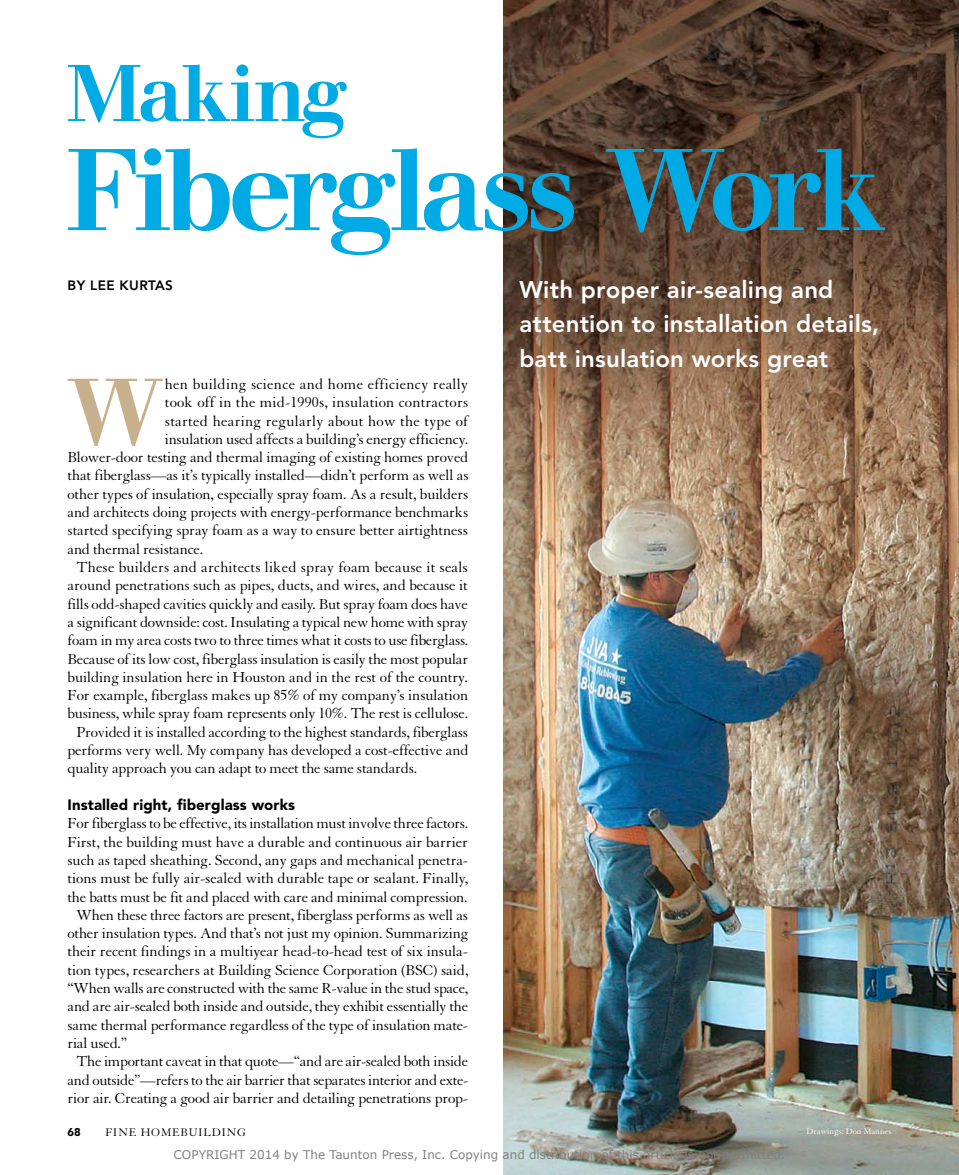
<style>
.page{position:relative;width:959px;height:1175px;background:#fff}
.page>*{position:absolute;margin:0;border:0;box-sizing:border-box;transform-origin:0 0}
.t1{font:500 121.5px "Walbaum EFOP";letter-spacing:-.07em;color:#00aae4}
.t2{font:500 98.1px "Walbaum EFOP";color:#c9b08c}
.t3{font:500 84px "Walbaum EFOP";letter-spacing:-.04em;color:#00aae4}
.t4{font:800 24px/34.5px "Avenir LT Std";letter-spacing:.005em;color:#fff}
.t5{font:15.75px "Granjon LT Std";letter-spacing:-.015em;color:#000}
.t6{font:15.75px "Granjon LT Std";letter-spacing:.01em;color:#000}
.t7{font:15.75px "Granjon LT Std";letter-spacing:.015em;color:#000}
.t8{font:900 15px "Avenir LT Std";letter-spacing:.005em;color:#000}
.t9{font:800 13.5px "Avenir LT Std";letter-spacing:.03em;color:#000}
.t10{font:12px "Verdana";color:#808080}
.t11{font:12px "Granjon LT Std";letter-spacing:.07em;color:#000}
.t12{font:900 11.25px "Avenir LT Std";color:#000}
.t13{font:9px "Granjon LT Std";letter-spacing:.005em;color:#fff}
</style>
<div class="page">
<img style="left:503px;top:0;width:455px;height:1174px">
<h3 class="t3" style="left:65px;top:48px;width:282px">Making</h3>
<h1 class="t1" style="left:64px;top:124px;width:820px">Fiberglass Work</h1>
<h3 class="t4" style="left:519px;top:272px;width:361px">With proper air-sealing and attention to installation details, batt insulation works great</h3>
<h2 class="t2" style="left:67px;top:359px;width:97px">W</h2>
<p class="t7" style="left:165px;top:375px;width:305px">hen building science and home efficiency really</p>
<p class="t9" style="left:68px;top:277px;width:107px">By Lee Kurtas</p>
<p class="t6" style="left:165px;top:394px;width:305px">took off in the mid-1990s, insulation contractors</p>
<p class="t7" style="left:165px;top:412px;width:305px">started hearing regularly about how the type of</p>
<p class="t5" style="left:165px;top:430px;width:305px">insulation used affects a building’s energy efficiency.</p>
<p class="t5" style="left:67px;top:449px;width:402px">Blower-door testing and thermal imaging of existing homes proved</p>
<p class="t5" style="left:67px;top:467px;width:402px">that fiberglass—as it’s typically installed—didn’t perform as well as</p>
<p class="t5" style="left:67px;top:485px;width:402px">other types of insulation, especially spray foam. As a result, builders</p>
<p class="t5" style="left:67px;top:504px;width:402px">and architects doing projects with energy-performance benchmarks</p>
<p class="t5" style="left:67px;top:522px;width:402px">started specifying spray foam as a way to ensure better airtightness</p>
<p class="t5" style="left:67px;top:540px;width:137px">and thermal resistance.</p>
<p class="t6" style="left:76px;top:558px;width:393px">These builders and architects liked spray foam because it seals</p>
<p class="t5" style="left:67px;top:577px;width:402px">around penetrations such as pipes, ducts, and wires, and because it</p>
<p class="t5" style="left:67px;top:595px;width:402px">fills odd-shaped cavities quickly and easily. But spray foam does have</p>
<p class="t5" style="left:67px;top:613px;width:402px">a significant downside: cost. Insulating a typical new home with spray</p>
<p class="t5" style="left:67px;top:632px;width:402px">foam in my area costs two to three times what it costs to use fiberglass.</p>
<p class="t5" style="left:67px;top:650px;width:402px">Because of its low cost, fiberglass insulation is easily the most popular</p>
<p class="t5" style="left:67px;top:668px;width:402px">building insulation here in Houston and in the rest of the country.</p>
<p class="t5" style="left:67px;top:687px;width:402px">For example, fiberglass makes up 85% of my company’s insulation</p>
<p class="t5" style="left:67px;top:705px;width:402px">business, while spray foam represents only 10%. The rest is cellulose.</p>
<p class="t5" style="left:76px;top:723px;width:393px">Provided it is installed according to the highest standards, fiberglass</p>
<p class="t5" style="left:67px;top:741px;width:402px">performs very well. My company has developed a cost-effective and</p>
<p class="t5" style="left:67px;top:760px;width:351px">quality approach you can adapt to meet the same standards.</p>
<p class="t8" style="left:68px;top:795px;width:229px">Installed right, fiberglass works</p>
<p class="t5" style="left:68px;top:815px;width:402px">For fiberglass to be effective, its installation must involve three factors.</p>
<p class="t5" style="left:68px;top:833px;width:402px">First, the building must have a durable and continuous air barrier</p>
<p class="t5" style="left:68px;top:851px;width:402px">such as taped sheathing. Second, any gaps and mechanical penetra-</p>
<p class="t5" style="left:68px;top:870px;width:402px">tions must be fully air-sealed with durable tape or sealant. Finally,</p>
<p class="t5" style="left:68px;top:888px;width:401px">the batts must be fit and placed with care and minimal compression.</p>
<p class="t5" style="left:76px;top:906px;width:393px">When these three factors are present, fiberglass performs as well as</p>
<p class="t5" style="left:68px;top:924px;width:402px">other insulation types. And that’s not just my opinion. Summarizing</p>
<p class="t5" style="left:68px;top:943px;width:402px">their recent findings in a multiyear head-to-head test of six insula-</p>
<p class="t5" style="left:68px;top:961px;width:402px">tion types, researchers at Building Science Corporation (BSC) said,</p>
<p class="t5" style="left:68px;top:979px;width:402px">“When walls are constructed with the same R-value in the stud space,</p>
<p class="t5" style="left:68px;top:998px;width:402px">and are air-sealed both inside and outside, they exhibit essentially the</p>
<p class="t5" style="left:68px;top:1016px;width:402px">same thermal performance regardless of the type of insulation mate-</p>
<p class="t5" style="left:68px;top:1034px;width:61px">rial used.”</p>
<p class="t5" style="left:76px;top:1053px;width:393px">The important caveat in that quote—“and are air-sealed both inside</p>
<p class="t5" style="left:68px;top:1071px;width:401px">and outside”—refers to the air barrier that separates interior and exte-</p>
<p class="t5" style="left:68px;top:1089px;width:402px">rior air. Creating a good air barrier and detailing penetrations prop-</p>
<p class="t12" style="left:68px;top:1125px;width:15px">68</p>
<p class="t11" style="left:105px;top:1126px;width:142px">FINE HOMEBUILDING</p>
<p class="t13" style="left:806px;top:1125px;width:86px">Drawings: Don Mannes</p>
<p class="t10" style="left:174px;top:1146px;width:613px">COPYRIGHT 2014 by The Taunton Press, Inc. Copying and distribution of this article is not permitted.</p>
</div>
